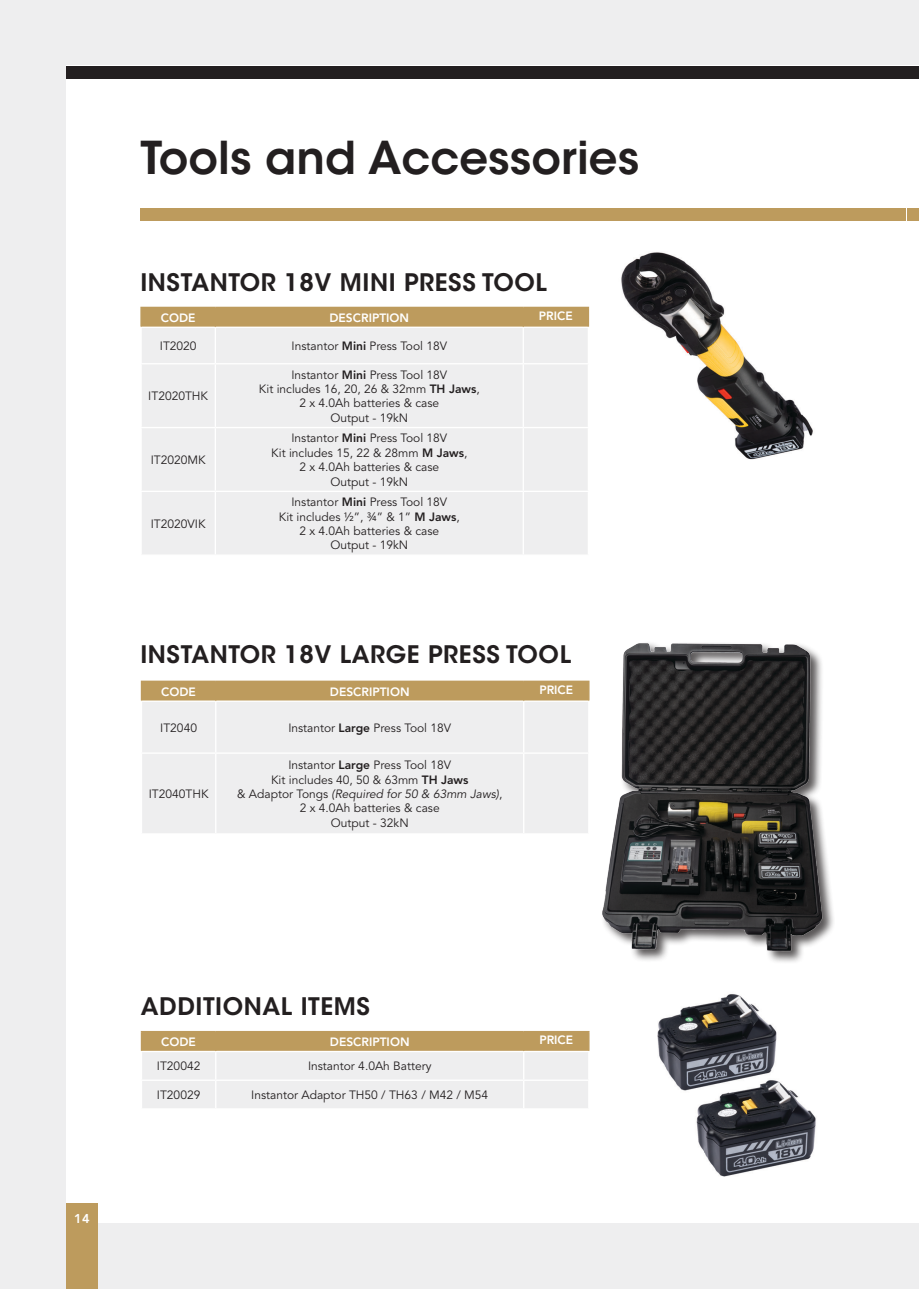
<style>
.page{position:relative;width:919px;height:1289px;background:#fff}
.page>*{position:absolute;margin:0;border:0;box-sizing:border-box;transform-origin:0 0}
.t1{font:600 45px "ITC Avant Garde Std";color:#231f20}
.subhead{font:600 24px "ITC Avant Garde Std";letter-spacing:.025em;color:#231f20}
.t2{font:800 12.75px "Avenir LT Std";color:#fff}
.body_text{font:12px/14.4px "Avenir LT Std";color:#231f20;text-align:center}
.subhead-2{font:800 12px "Avenir LT Std";color:#fff}
.s1{font-weight:800}
.s2{font-style:italic}
</style>
<div class="page">
<div style="left:906px;top:0;width:12px;height:1288px;background:#eeeeef"></div>
<div style="left:906px;top:66px;width:12px;height:1156px;background:#fff"></div>
<div style="left:906px;top:66px;width:12px;height:13px;background:#231f20"></div>
<div style="left:906px;top:208px;width:12px;height:13px;background:#bd9b5d"></div>
<div style="left:0;top:0;width:906px;height:1288px;background:#eeeeef"></div>
<div style="left:66px;top:66px;width:840px;height:1156px;background:#fff"></div>
<div style="left:66px;top:1203px;width:32px;height:85px;background:#bd9b5d"></div>
<div style="left:66px;top:66px;width:840px;height:13px;background:#231f20"></div>
<div style="left:140px;top:208px;width:766px;height:13px;background:#bd9b5d"></div>
<div style="left:142px;top:702px;width:446px;height:131px;background:#eeeeef"></div>
<hr style="left:215px;top:702px;width:1px;height:50px;background:#fff">
<hr style="left:523px;top:702px;width:1px;height:50px;background:#fff">
<hr style="left:141px;top:752px;width:75px;height:1px;background:#fff">
<hr style="left:216px;top:752px;width:307px;height:1px;background:#fff">
<hr style="left:215px;top:753px;width:1px;height:80px;background:#fff">
<hr style="left:523px;top:752px;width:66px;height:1px;background:#fff">
<hr style="left:523px;top:753px;width:1px;height:80px;background:#fff">
<hr style="left:141px;top:680px;width:75px;height:2px;background:#bd9b5d">
<hr style="left:216px;top:680px;width:307px;height:2px;background:#bd9b5d">
<hr style="left:523px;top:680px;width:66px;height:2px;background:#bd9b5d">
<div style="left:141px;top:682px;width:448px;height:19px;background:#bd9b5d"></div>
<div style="left:600px;top:641px;width:235px;height:323px;background:#231f20;opacity:.75"></div>
<img style="left:600px;top:641px;width:229px;height:322px">
<hr style="left:141px;top:1030px;width:75px;height:2px;background:#bd9b5d">
<hr style="left:216px;top:1030px;width:307px;height:2px;background:#bd9b5d">
<hr style="left:523px;top:1030px;width:66px;height:2px;background:#bd9b5d">
<svg style="left:141px;top:1031px;width:448px;height:77px;background:#e2d9ca"></svg>
<img style="left:657px;top:994px;width:159px;height:183px">
<div style="left:142px;top:328px;width:445px;height:226px;background:#eeeeef"></div>
<hr style="left:215px;top:328px;width:1px;height:35px;background:#fff">
<hr style="left:522px;top:328px;width:2px;height:35px;background:#fff">
<hr style="left:140px;top:363px;width:75px;height:1px;background:#fff">
<hr style="left:215px;top:363px;width:308px;height:1px;background:#fff">
<hr style="left:215px;top:364px;width:1px;height:63px;background:#fff">
<hr style="left:523px;top:363px;width:66px;height:1px;background:#fff">
<hr style="left:522px;top:364px;width:2px;height:63px;background:#fff">
<hr style="left:140px;top:427px;width:75px;height:1px;background:#fff">
<hr style="left:215px;top:427px;width:308px;height:1px;background:#fff">
<hr style="left:215px;top:428px;width:1px;height:62px;background:#fff">
<hr style="left:523px;top:427px;width:66px;height:1px;background:#fff">
<hr style="left:522px;top:428px;width:2px;height:62px;background:#fff">
<hr style="left:140px;top:490px;width:75px;height:2px;background:#fff">
<hr style="left:215px;top:490px;width:308px;height:2px;background:#fff">
<hr style="left:215px;top:492px;width:1px;height:62px;background:#fff">
<hr style="left:523px;top:490px;width:66px;height:2px;background:#fff">
<hr style="left:522px;top:492px;width:2px;height:62px;background:#fff">
<div style="left:140px;top:307px;width:449px;height:20px;background:#bd9b5d"></div>
<img style="left:621px;top:252px;width:192px;height:208px">
<p class="t1" style="left:140px;top:129px;width:500px">Tools and Accessories</p>
<p class="subhead" style="left:140px;top:267px;width:408px">INSTANTOR 18V MINI PRESS TOOL</p>
<p class="subhead-2" style="left:161px;top:310px;width:36px">CODE</p>
<p class="subhead-2" style="left:329px;top:310px;width:81px">DESCRIPTION</p>
<p class="subhead-2" style="left:539px;top:309px;width:35px">PRICE</p>
<p class="body_text" style="left:160px;top:339px;width:38px">IT2020</p>
<p class="body_text" style="left:291px;top:339px;width:157px">Instantor <span class="s1">Mini</span> Press Tool 18V</p>
<p class="body_text" style="left:148px;top:389px;width:61px">IT2020THK</p>
<p class="body_text" style="left:151px;top:453px;width:56px">IT2020MK</p>
<p class="body_text" style="left:151px;top:517px;width:56px">IT2020VIK</p>
<p class="body_text" style="left:259px;top:367px;width:222px">Instantor <span class="s1">Mini</span> Press Tool 18V<br>Kit includes 16, 20, 26 &amp; 32mm <span class="s1">TH Jaws</span>,</p>
<p class="body_text" style="left:299px;top:396px;width:141px">2 x 4.0Ah batteries &amp; case</p>
<p class="body_text" style="left:330px;top:411px;width:79px">Output - 19kN</p>
<p class="body_text" style="left:271px;top:431px;width:198px">Instantor <span class="s1">Mini</span> Press Tool 18V<br>Kit includes 15, 22 &amp; 28mm <span class="s1">M Jaws</span>,</p>
<p class="body_text" style="left:299px;top:460px;width:141px">2 x 4.0Ah batteries &amp; case</p>
<p class="body_text" style="left:330px;top:474px;width:79px">Output - 19kN</p>
<p class="body_text" style="left:279px;top:495px;width:182px">Instantor <span class="s1">Mini</span> Press Tool 18V<br>Kit includes 1/2”, 3/4” &amp; 1” <span class="s1">M Jaws</span>,</p>
<p class="body_text" style="left:299px;top:524px;width:141px">2 x 4.0Ah batteries &amp; case</p>
<p class="body_text" style="left:330px;top:538px;width:79px">Output - 19kN</p>
<p class="subhead" style="left:140px;top:639px;width:432px">INSTANTOR 18V LARGE PRESS TOOL</p>
<p class="subhead-2" style="left:161px;top:684px;width:36px">CODE</p>
<p class="subhead-2" style="left:330px;top:684px;width:81px">DESCRIPTION</p>
<p class="subhead-2" style="left:539px;top:682px;width:35px">PRICE</p>
<p class="body_text" style="left:160px;top:720px;width:38px">IT2040</p>
<p class="body_text" style="left:288px;top:720px;width:164px">Instantor <span class="s1">Large</span> Press Tool 18V</p>
<p class="body_text" style="left:149px;top:787px;width:61px">IT2040THK</p>
<p class="body_text" style="left:237px;top:758px;width:267px">Instantor <span class="s1">Large</span> Press Tool 18V<br>Kit includes 40, 50 &amp; 63mm <span class="s1">TH Jaws<br></span>&amp; Adaptor Tongs <span class="s2">(Required for 50 &amp; 63mm Jaws)</span>,</p>
<p class="body_text" style="left:300px;top:801px;width:141px">2 x 4.0Ah batteries &amp; case</p>
<p class="body_text" style="left:331px;top:815px;width:79px">Output - 32kN</p>
<p class="t2" style="left:74px;top:1210px;width:17px">14</p>
<p class="subhead" style="left:141px;top:990px;width:231px">ADDITIONAL ITEMS</p>
<p class="subhead-2" style="left:161px;top:1034px;width:36px">CODE</p>
<p class="subhead-2" style="left:330px;top:1034px;width:81px">DESCRIPTION</p>
<p class="subhead-2" style="left:539px;top:1032px;width:35px">PRICE</p>
<p class="body_text" style="left:157px;top:1059px;width:45px">IT20042</p>
<p class="body_text" style="left:308px;top:1059px;width:125px">Instantor 4.0Ah Battery</p>
<p class="body_text" style="left:157px;top:1088px;width:45px">IT20029</p>
<p class="body_text" style="left:251px;top:1088px;width:238px">Instantor Adaptor TH50 / TH63 / M42 / M54</p>
</div>
